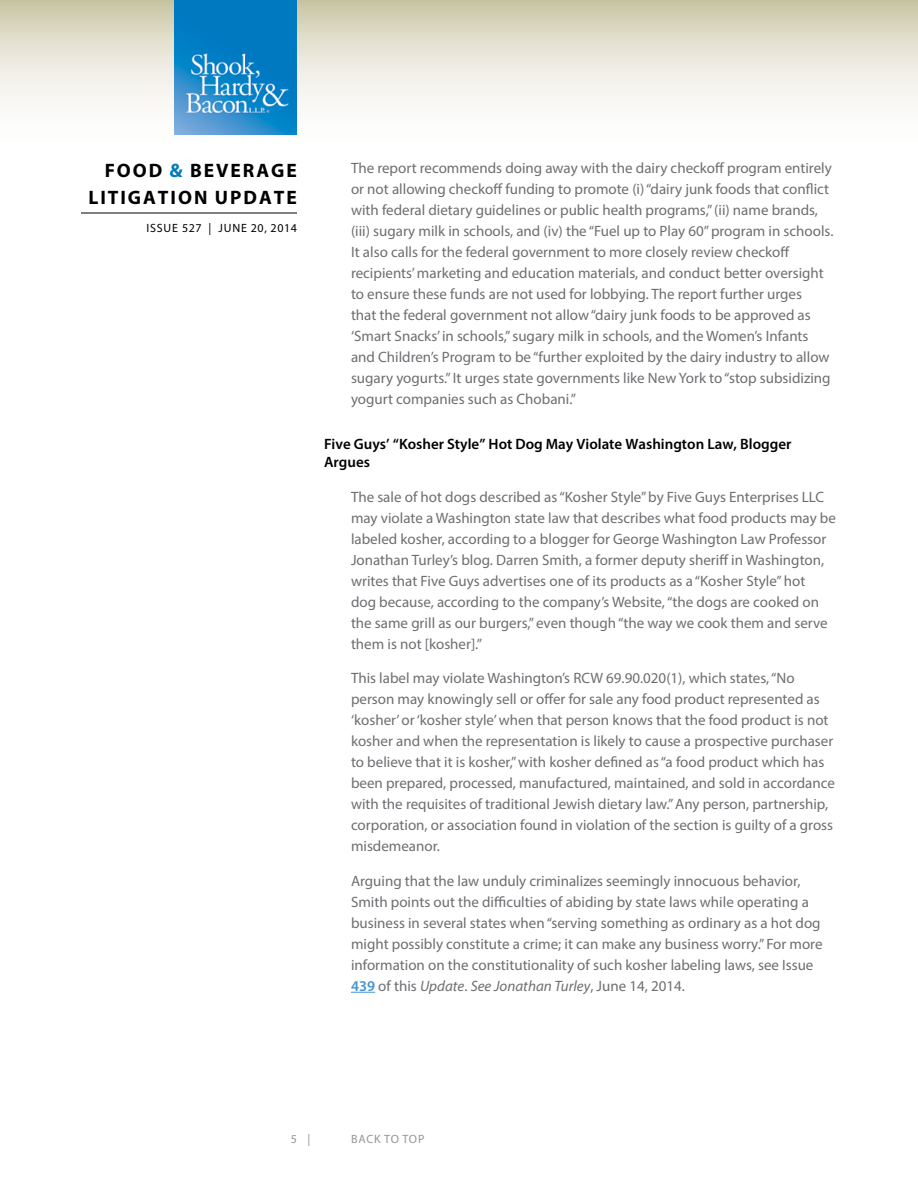
<style>
.page{position:relative;width:918px;height:1188px;background:#fff}
.page>*{position:absolute;margin:0;border:0;box-sizing:border-box;transform-origin:0 0}
.t1{font:700 19.5px/27px "Myriad Pro";letter-spacing:.1em;color:#000}
.t2{font:15px/21px "Myriad Pro";color:#6d6e71}
.t3{font:600 15px/18px "Myriad Pro";color:#000}
.t4{font:12px "Myriad Pro";letter-spacing:.06em;color:#000}
.t5{font:12px "Myriad Pro";color:#939598}
.s1{color:#0079c1}
.s2{font-weight:600;color:#4594d0}
.s3{font-style:italic}
</style>
<div class="page">
<svg style="left:0;top:0;width:918px;height:135px"></svg>
<hr style="left:81px;top:213px;width:216px;height:1px;background:#000">
<img style="left:175px;top:0;width:122px;height:135px">
<svg style="left:351px;top:992px;width:24px;height:1px"></svg>
<h1 class="t1" style="left:88px;top:156px;width:210px;text-indent:16px">FOOD <span class="s1">&amp;</span> BEVERAGE<br>LITIGATION UPDATE</h1>
<p class="t4" style="left:146px;top:221px;width:152px">Issue 527 | JU NE 20, 2014</p>
<p class="t2" style="left:351px;top:157px;width:484px">The report recommends doing away with the dairy checkoff program entirely or not allowing checkoff funding to promote (i) “dairy junk foods that conflict with federal dietary guidelines or public health programs,” (ii) name brands, (iii) sugary milk in schools, and (iv) the “Fuel up to Play 60” program in schools.<br>It also calls for the federal government to more closely review checkoff recipients’ marketing and education materials, and conduct better oversight to ensure these funds are not used for lobbying. The report further urges<br>that the federal government not allow “dairy junk foods to be approved as ‘Smart Snacks’ in schools,” sugary milk in schools, and the Women’s Infants and Children’s Program to be “further exploited by the dairy industry to allow sugary yogurts.” It urges state governments like New York to “stop subsidizing yogurt companies such as Chobani.”</p>
<p class="t3" style="left:324px;top:435px;width:469px">Five Guys’ “Kosher Style” Hot Dog May Violate Washington Law, Blogger<br>Argues</p>
<p class="t2" style="left:351px;top:486px;width:487px">The sale of hot dogs described as “Kosher Style” by Five Guys Enterprises LLC may violate a Washington state law that describes what food products may be labeled kosher, according to a blogger for George Washington Law Professor Jonathan Turley’s blog. Darren Smith, a former deputy sheriff in Washington, writes that Five Guys advertises one of its products as a “Kosher Style” hot<br>dog because, according to the company’s Website, “the dogs are cooked on the same grill as our burgers,” even though “the way we cook them and serve them is not [kosher].”</p>
<p class="t2" style="left:351px;top:667px;width:485px">This label may violate Washington’s RCW 69.90.020(1), which states, “No person may knowingly sell or offer for sale any food product represented as ‘kosher’ or ‘kosher style’ when that person knows that the food product is not kosher and when the representation is likely to cause a prospective purchaser to believe that it is kosher,” with kosher defined as “a food product which has been prepared, processed, manufactured, maintained, and sold in accordance with the requisites of traditional Jewish dietary law.” Any person, partnership, corporation, or association found in violation of the section is guilty of a gross misdemeanor.</p>
<p class="t2" style="left:351px;top:870px;width:473px">Arguing that the law unduly criminalizes seemingly innocuous behavior, Smith points out the difficulties of abiding by state laws while operating a business in several states when “serving something as ordinary as a hot dog might possibly constitute a crime; it can make any business worry.” For more information on the constitutionality of such kosher labeling laws, see Issue <span class="s2">439</span> of this <span class="s3">Update</span>. <span class="s3">See Jonathan Turley</span>, June 14, 2014.</p>
<p class="t5" style="left:291px;top:1132px;width:21px">5 |</p>
<p class="t5" style="left:351px;top:1132px;width:9px">back</p>
<p class="t5" style="left:384px;top:1132px;width:27px">to top</p>
</div>
